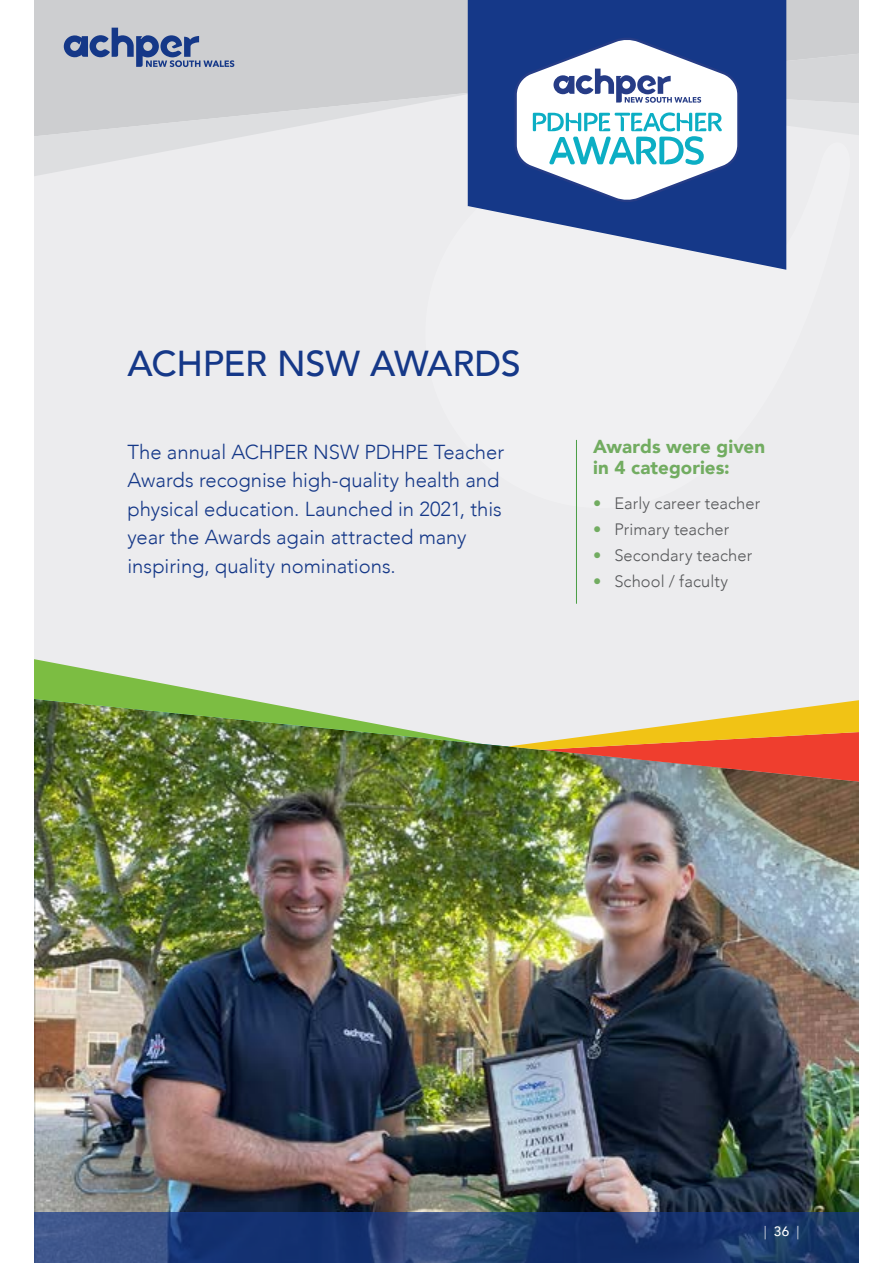
<style>
.page{position:relative;width:893px;height:1263px;background:#fff}
.page>*{position:absolute;margin:0;border:0;box-sizing:border-box;transform-origin:0 0}
.Main_Heading{font:500 36px "Avenir";letter-spacing:-.015em;color:#153888}
.Sell_Text{font:300 20.25px/28.5px "Avenir";color:#153888}
.Green_Subheading{font:900 18.75px/21.8px "Avenir";color:#72ac61}
.Body_Text{font:300 16.5px "Avenir";letter-spacing:.005em;color:#57585a}
.t1{font:300 13.5px "Avenir";color:#fff}
.s1{color:#72ac61}
.s2{font-weight:500}
</style>
<div class="page">
<div style="left:34px;top:34px;width:825px;height:1229px;background:#ececee"></div>
<img style="left:34px;top:743px;width:825px;height:470px">
<svg style="left:34px;top:659px;width:447px;height:85px"></svg>
<svg style="left:508px;top:700px;width:351px;height:82px"></svg>
<div style="left:34px;top:0;width:825px;height:92px;background:#cdced0"></div>
<svg style="left:34px;top:92px;width:434px;height:84px"></svg>
<svg style="left:425px;top:141px;width:362px;height:129px"></svg>
<svg style="left:34px;top:1213px;width:825px;height:50px;background:#213d74"></svg>
<svg style="left:64px;top:28px;width:170px;height:39px;background:#909cb8"></svg>
<svg style="left:468px;top:0;width:318px;height:270px;fill:#153888"></svg>
<svg style="left:508px;top:37px;width:351px;height:165px;background:#97acca"></svg>
<hr style="left:576px;top:440px;width:1px;height:164px;background:#4b9e45">
<p class="Main_Heading" style="left:127px;top:332px;width:395px">ACHPER NSW AWARDS</p>
<p class="Sell_Text" style="left:127px;top:437px;width:378px">The annual ACHPER NSW PDHPE Teacher Awards recognise high-quality health and physical education. Launched in 2021, this year the Awards again attracted many inspiring, quality nominations.</p>
<p class="Green_Subheading" style="left:593px;top:435px;width:174px">Awards were given in 4 categories:</p>
<p class="Body_Text" style="left:593px;top:493px;width:169px"><span class="s1">•</span> Early career teacher</p>
<p class="Body_Text" style="left:593px;top:519px;width:138px"><span class="s1">•</span> Primary teacher</p>
<p class="Body_Text" style="left:593px;top:545px;width:161px"><span class="s1">•</span> Secondary teacher</p>
<p class="Body_Text" style="left:593px;top:571px;width:137px"><span class="s1">•</span> School / faculty</p>
<p class="t1" style="left:764px;top:1223px;width:37px">| <span class="s2">36</span> |</p>
</div>
